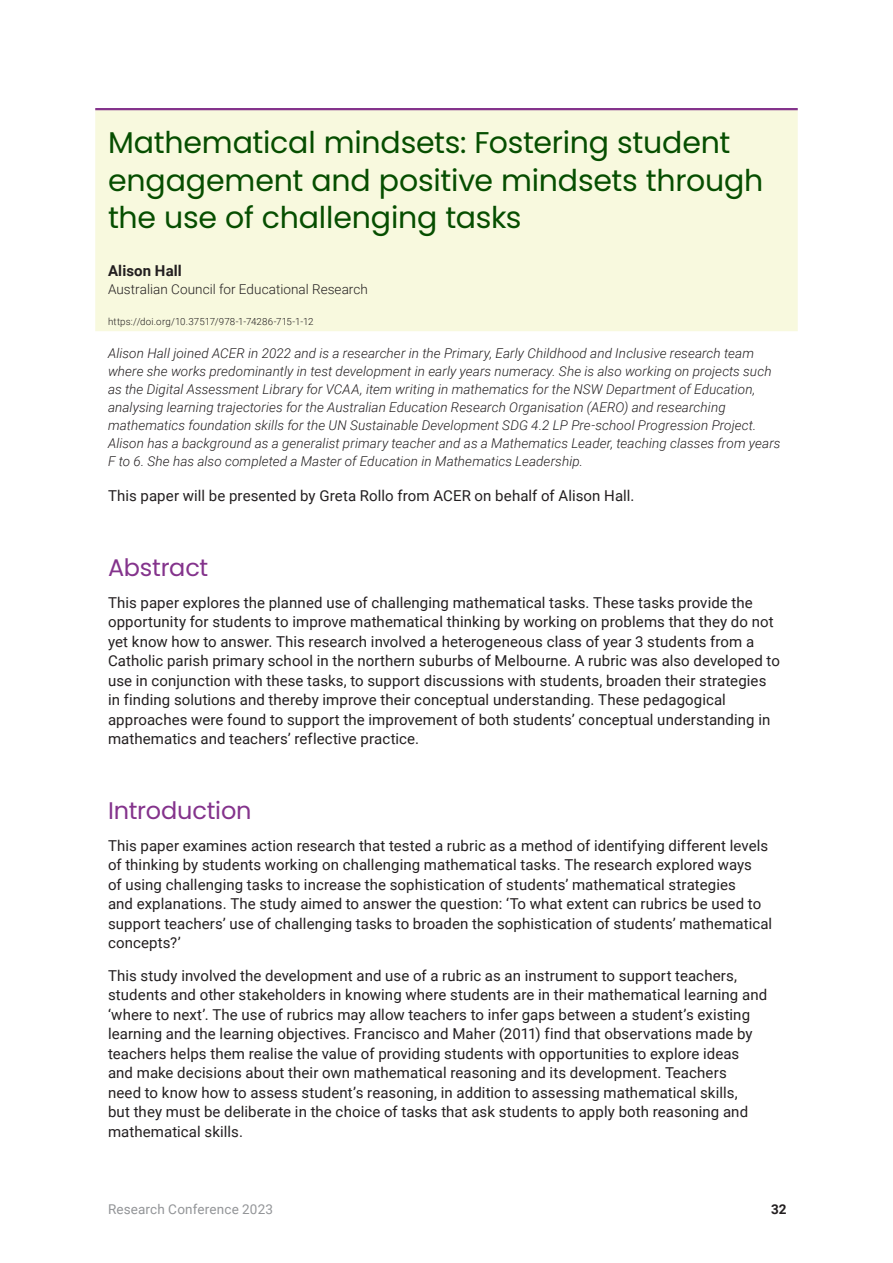
<style>
.page{position:relative;width:893px;height:1263px;background:#fff}
.page>*{position:absolute;margin:0;border:0;box-sizing:border-box;transform-origin:0 0}
.t1{font:30px/37.5px "Poppins";letter-spacing:-.005em;color:#064e00}
.A_head{font:24px "Poppins";letter-spacing:-.01em;color:#84338c}
.body_text{font:15px/19.5px "Roboto";letter-spacing:.005em;color:#231f20}
.author{font:700 15px "Roboto";letter-spacing:.005em;color:#231f20}
.author_bio{font:italic 300 13.5px/18px "Roboto";letter-spacing:.005em;color:#231f20}
.author_affiliation{font:300 13.5px "Roboto";letter-spacing:.005em;color:#231f20}
.t2{font:13.5px "Roboto";letter-spacing:.01em;color:#939598}
.t3{font:700 13.5px "Roboto";color:#231f20}
.DOI{font:300 9.75px "Roboto";letter-spacing:.015em;color:#231f20}
</style>
<div class="page">
<div style="left:95px;top:110px;width:703px;height:221px;background:#f8f9de"></div>
<hr style="left:95px;top:108px;width:703px;height:2px;background:#84338c">
<p class="t1" style="left:108px;top:124px;width:657px">Mathematical mindsets: Fostering student engagement and positive mindsets through the use of challenging tasks</p>
<p class="author" style="left:108px;top:260px;width:75px">Alison Hall</p>
<p class="author_affiliation" style="left:108px;top:280px;width:261px">Australian Council for Educational Research</p>
<p class="DOI" style="left:108px;top:315px;width:207px">https://doi.org/10.37517/978-1-74286-715-1-12</p>
<p class="author_bio" style="left:108px;top:344px;width:674px">Alison Hall joined ACER in 2022 and is a researcher in the Primary, Early Childhood and Inclusive research team where she works predominantly in test development in early years numeracy. She is also working on projects such as the Digital Assessment Library for VCAA, item writing in mathematics for the NSW Department of Education, analysing learning trajectories for the Australian Education Research Organisation (AERO) and researching mathematics foundation skills for the UN Sustainable Development SDG 4.2 LP Pre-school Progression Project.<br>Alison has a background as a generalist primary teacher and as a Mathematics Leader, teaching classes from years F to 6. She has also completed a Master of Education in Mathematics Leadership.</p>
<p class="body_text" style="left:108px;top:485px;width:528px">This paper will be presented by Greta Rollo from ACER on behalf of Alison Hall.</p>
<p class="A_head" style="left:108px;top:553px;width:102px">Abstract</p>
<p class="body_text" style="left:108px;top:592px;width:673px">This paper explores the planned use of challenging mathematical tasks. These tasks provide the opportunity for students to improve mathematical thinking by working on problems that they do not yet know how to answer. This research involved a heterogeneous class of year 3 students from a Catholic parish primary school in the northern suburbs of Melbourne. A rubric was also developed to use in conjunction with these tasks, to support discussions with students, broaden their strategies in finding solutions and thereby improve their conceptual understanding. These pedagogical approaches were found to support the improvement of both students’ conceptual understanding in mathematics and teachers’ reflective practice.</p>
<p class="A_head" style="left:108px;top:796px;width:145px">Introduction</p>
<p class="body_text" style="left:108px;top:835px;width:666px">This paper examines action research that tested a rubric as a method of identifying different levels of thinking by students working on challenging mathematical tasks. The research explored ways<br>of using challenging tasks to increase the sophistication of students’ mathematical strategies<br>and explanations. The study aimed to answer the question: ‘To what extent can rubrics be used to support teachers’ use of challenging tasks to broaden the sophistication of students’ mathematical concepts?’</p>
<p class="body_text" style="left:108px;top:965px;width:661px">This study involved the development and use of a rubric as an instrument to support teachers, students and other stakeholders in knowing where students are in their mathematical learning and ‘where to next’. The use of rubrics may allow teachers to infer gaps between a student’s existing learning and the learning objectives. Francisco and Maher (2011) find that observations made by teachers helps them realise the value of providing students with opportunities to explore ideas and make decisions about their own mathematical reasoning and its development. Teachers<br>need to know how to assess student’s reasoning, in addition to assessing mathematical skills,<br>but they must be deliberate in the choice of tasks that ask students to apply both reasoning and mathematical skills.</p>
<p class="t2" style="left:108px;top:1199px;width:167px">Research Conference 2023</p>
<p class="t3" style="left:771px;top:1199px;width:17px">32</p>
</div>
